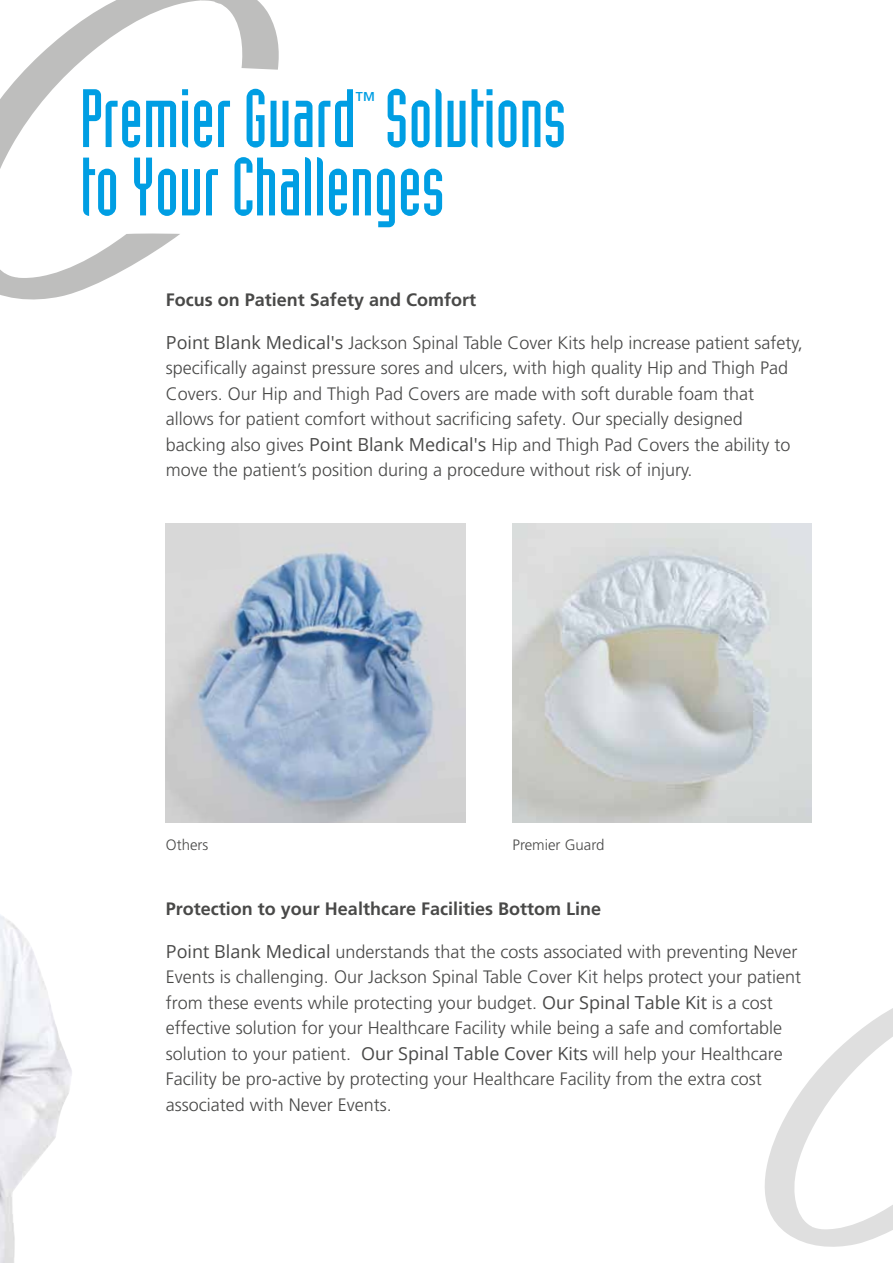
<style>
.page{position:relative;width:893px;height:1263px;background:#fff}
.page>*{position:absolute;margin:0;border:0;box-sizing:border-box;transform-origin:0 0}
.t1{font:81px "Industria Solid";color:#009ee3}
.t2{font:21px "Industria Solid";color:#009ee3}
.t3{font:300 18px/25.5px "Frutiger";color:#494948}
.t4{font:700 18px "Frutiger";color:#494948}
.t5{font:300 15px "Frutiger";color:#494948}
.s1{font-family:"Open Sans";font-weight:400}
</style>
<div class="page">
<img style="left:0;top:915px;width:72px;height:348px">
<img style="left:512px;top:523px;width:300px;height:300px">
<svg style="left:0;top:0;width:279px;height:300px"></svg>
<svg style="left:765px;top:1008px;width:128px;height:239px"></svg>
<svg style="left:166px;top:523px;width:299px;height:299px;background:#b3bfce"></svg>
<h1 class="t1" style="left:80px;top:74px;width:487px">Premier Guard Solutions</h1>
<p class="t2" style="left:354px;top:88px;width:22px">™</p>
<h1 class="t1" style="left:80px;top:143px;width:366px">to Your Challenges</h1>
<p class="t4" style="left:166px;top:289px;width:312px">Focus on Patient Safety and Comfort</p>
<p class="t3" style="left:166px;top:330px;width:638px"><span class="s1">Point Blank Medical's</span> Jackson Spinal Table Cover Kits help increase patient safety, specifically against pressure sores and ulcers, with high quality Hip and Thigh Pad Covers. Our Hip and Thigh Pad Covers are made with soft durable foam that allows for patient comfort without sacrificing safety. Our specially designed backing also gives <span class="s1">Point Blank Medical's</span> Hip and Thigh Pad Covers the ability to move the patient’s position during a procedure without risk of injury.</p>
<p class="t5" style="left:166px;top:836px;width:44px">Others</p>
<p class="t5" style="left:512px;top:836px;width:93px">Premier Guard</p>
<p class="t4" style="left:166px;top:898px;width:437px">Protection to your Healthcare Facilities Bottom Line</p>
<p class="t3" style="left:166px;top:939px;width:637px"><span class="s1">Point Blank Medical</span> understands that the costs associated with preventing Never Events is challenging. Our Jackson Spinal Table Cover Kit helps protect your patient from these events while protecting your budget. <span class="s1">Our Spinal Table Kit</span> is a cost effective solution for your Healthcare Facility while being a safe and comfortable solution to your patient. <span class="s1">Our Spinal Table Cover Kits</span> will help your Healthcare Facility be pro-active by protecting your Healthcare Facility from the extra cost associated with Never Events.</p>
</div>
